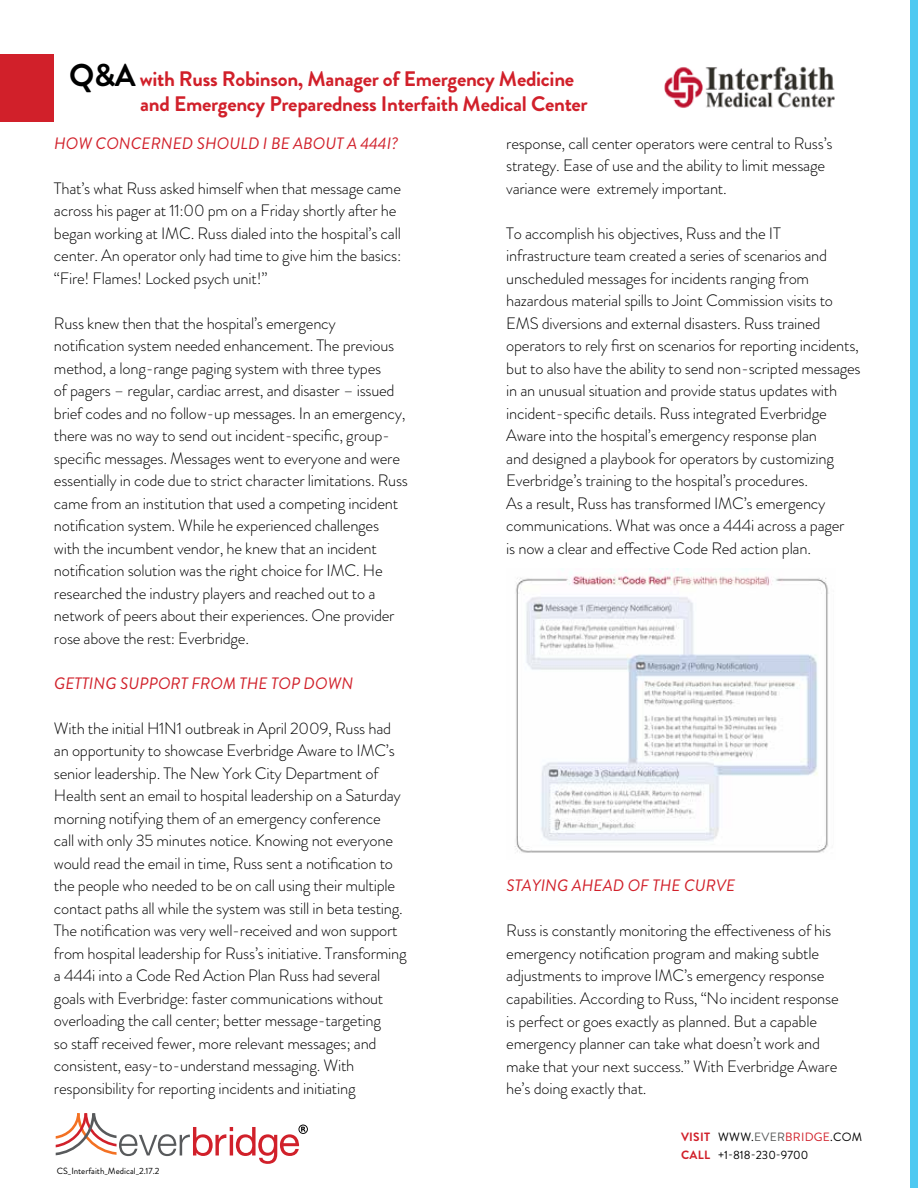
<style>
.page{position:relative;width:918px;height:1188px;background:#fff}
.page>*{position:absolute;margin:0;border:0;box-sizing:border-box;transform-origin:0 0}
.t1{font:700 21px/25.2px "Brandon Grotesque";letter-spacing:-.015em;color:#d1202a}
.t2{font:300 16.5px/22.5px "Brandon Grotesque";letter-spacing:-.015em;color:#000101}
.t3{font:italic 16.5px "Brandon Grotesque";letter-spacing:.005em;color:#d1202a}
.t4{font:12px/18.9px "Brandon Grotesque";letter-spacing:.02em;color:#000101}
.t5{font:9px "Brandon Grotesque";color:#000}
.s1{font-size:31.5px;color:#000101}
.s2{font-weight:700;color:#d1202a}
.s3{color:#585959}
.s4{color:#d1202a}
</style>
<div class="page">
<div style="left:0;top:54px;width:54px;height:67px;background:#d1202a"></div>
<svg style="left:56px;top:1113px;width:252px;height:51px"></svg>
<div style="left:910px;top:0;width:8px;height:1188px;background:#4fc9f1"></div>
<img style="left:515px;top:568px;width:314px;height:285px">
<img style="left:664px;top:66px;width:171px;height:42px">
<p class="t1" style="left:140px;top:67px;width:449px;text-indent:-71px"><span class="s1">Q&amp;A</span> with Russ Robinson, Manager of Emergency Medicine and Emergency Preparedness Interfaith Medical Center</p>
<p class="t3" style="left:54px;top:132px;width:346px">HOW CONCERNED SHOULD I BE ABOUT A 444I?</p>
<p class="t2" style="left:54px;top:177px;width:349px">That’s what Russ asked himself when that message came across his pager at 11:00 pm on a Friday shortly after he began working at IMC. Russ dialed into the hospital’s call center. An operator only had time to give him the basics: “Fire! Flames! Locked psych unit!”</p>
<p class="t2" style="left:54px;top:312px;width:356px">Russ knew then that the hospital’s emergency notification system needed enhancement. The previous method, a long-range paging system with three types<br>of pagers – regular, cardiac arrest, and disaster – issued brief codes and no follow-up messages. In an emergency, there was no way to send out incident-specific, group&shy;specific messages. Messages went to everyone and were essentially in code due to strict character limitations. Russ came from an institution that used a competing incident notification system. While he experienced challenges with the incumbent vendor, he knew that an incident notification solution was the right choice for IMC. He researched the industry players and reached out to a network of peers about their experiences. One provider rose above the rest: Everbridge.</p>
<p class="t3" style="left:54px;top:672px;width:301px">GETTING SUPPORT FROM THE TOP DOWN</p>
<p class="t2" style="left:54px;top:717px;width:354px">With the initial H1N1 outbreak in April 2009, Russ had an opportunity to showcase Everbridge Aware to IMC’s senior leadership. The New York City Department of Health sent an email to hospital leadership on a Saturday morning notifying them of an emergency conference<br>call with only 35 minutes notice. Knowing not everyone would read the email in time, Russ sent a notification to the people who needed to be on call using their multiple contact paths all while the system was still in beta testing.<br>The notification was very well-received and won support from hospital leadership for Russ’s initiative. Transforming a 444i into a Code Red Action Plan Russ had several goals with Everbridge: faster communications without overloading the call center; better message-targeting<br>so staff received fewer, more relevant messages; and consistent, easy-to-understand messaging. With responsibility for reporting incidents and initiating</p>
<p class="t5" style="left:57px;top:1164px;width:104px">CS_Interfaith_Medical_2.17.2</p>
<p class="t2" style="left:506px;top:132px;width:328px">response, call center operators were central to Russ’s strategy. Ease of use and the ability to limit message variance were extremely important.</p>
<p class="t2" style="left:506px;top:222px;width:356px">To accomplish his objectives, Russ and the IT infrastructure team created a series of scenarios and unscheduled messages for incidents ranging from hazardous material spills to Joint Commission visits to EMS diversions and external disasters. Russ trained operators to rely first on scenarios for reporting incidents, but to also have the ability to send non-scripted messages in an unusual situation and provide status updates with incident-specific details. Russ integrated Everbridge Aware into the hospital’s emergency response plan<br>and designed a playbook for operators by customizing Everbridge’s training to the hospital’s procedures.<br>As a result, Russ has transformed IMC’s emergency communications. What was once a 444i across a pager<br>is now a clear and effective Code Red action plan.</p>
<p class="t3" style="left:506px;top:875px;width:230px">STAYING AHEAD OF THE CURVE</p>
<p class="t2" style="left:506px;top:920px;width:334px">Russ is constantly monitoring the effectiveness of his emergency notification program and making subtle adjustments to improve IMC’s emergency response capabilities. According to Russ, “No incident response is perfect or goes exactly as planned. But a capable emergency planner can take what doesn’t work and make that your next success.” With Everbridge Aware he’s doing exactly that.</p>
<p class="t4" style="left:681px;top:1127px;width:183px"><span class="s2">VISIT</span> WWW.<span class="s3">EVER</span><span class="s4">BRIDGE</span>.COM<br><span class="s2">CALL</span> +1-818-230-9700</p>
</div>
